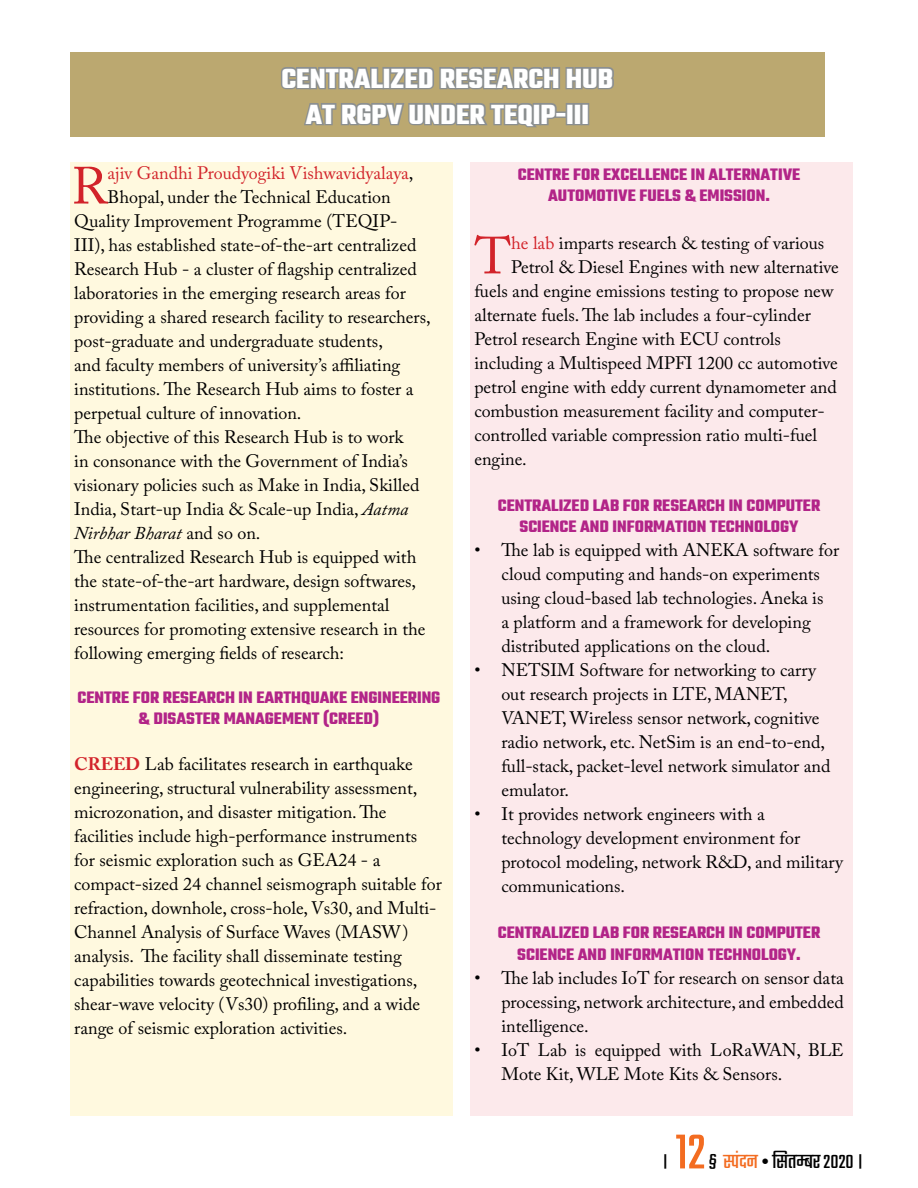
<style>
.page{position:relative;width:918px;height:1188px;background:#fff}
.page>*{position:absolute;margin:0;border:0;box-sizing:border-box;transform-origin:0 0}
.t1{font:54px "Teko";color:#f36c21}
.t2{font:51.75px "Adobe Caslon Pro";color:#d2232a}
.t3{font:700 30px/36px "Teko";color:#fff}
.t4{font:21px "Teko";color:#000}
.t5{font:18px/24px "Adobe Caslon Pro";color:#000}
.t6{font:700 18px/21.6px "Teko";color:#b22488;text-align:center}
.t7{font:18px "Adobe Caslon Pro";color:#d2232a}
.t8{font:italic 18px "Adobe Caslon Pro";color:#000}
.s1{color:#000}
.s2{font-style:italic}
.s3{font-style:normal}
.s4{font-weight:700;color:#d2232a}
.s5{color:#d2232a}
.s6{color:#f36c21}
</style>
<div class="page">
<div style="left:70px;top:162px;width:382px;height:954px;background:#fff9df"></div>
<div style="left:470px;top:162px;width:382px;height:954px;background:#fce9eb"></div>
<div style="left:70px;top:52px;width:755px;height:85px;background:#bba870"></div>
<svg style="left:281px;top:67px;width:333px;height:23px"></svg>
<svg style="left:304px;top:103px;width:253px;height:25px"></svg>
<div style="left:555px;top:111px;width:12px;height:7px;border:3px solid #8b8f90"></div>
<div style="left:566px;top:103px;width:8px;height:22px;border:3px solid #8b8f90"></div>
<div style="left:573px;top:103px;width:9px;height:22px;border:3px solid #8b8f90"></div>
<div style="left:581px;top:103px;width:8px;height:22px;border:3px solid #8b8f90"></div>
<h3 class="t3" style="left:306px;top:62px;width:309px;text-indent:-24px">CENTRALIZED RESEARCH HUB<br>AT RGPV</h3>
<h3 class="t3" style="left:409px;top:98px;width:97px">UNDER TEQIP</h3>
<h3 class="t3" style="left:556px;top:98px;width:19px">-III</h3>
<h2 class="t2" style="left:72px;top:155px;width:38px">R</h2>
<p class="t7" style="left:108px;top:163px;width:307px">ajiv Gandhi Proudyogiki Vishwavidyalaya<span class="s1">,</span></p>
<p class="t5" style="left:108px;top:185px;width:285px">Bhopal, under the Technical Education</p>
<p class="t5" style="left:74px;top:209px;width:325px">Quality Improvement Programme (TEQIP-</p>
<p class="t5" style="left:74px;top:233px;width:344px">III), has established state-of-the-art centralized</p>
<p class="t5" style="left:74px;top:257px;width:344px">Research Hub - a cluster of flagship centralized</p>
<p class="t5" style="left:74px;top:281px;width:333px">laboratories in the emerging research areas for</p>
<p class="t5" style="left:74px;top:305px;width:358px">providing a shared research facility to researchers,</p>
<p class="t5" style="left:74px;top:329px;width:310px">post-graduate and undergraduate students,</p>
<p class="t5" style="left:74px;top:353px;width:328px">and faculty members of university’s affiliating</p>
<p class="t5" style="left:74px;top:377px;width:341px">institutions. The Research Hub aims to foster a</p>
<p class="t5" style="left:74px;top:401px;width:229px">perpetual culture of innovation.</p>
<p class="t5" style="left:74px;top:425px;width:331px">The objective of this Research Hub is to work</p>
<p class="t5" style="left:74px;top:449px;width:335px">in consonance with the Government of India’s</p>
<p class="t5" style="left:74px;top:473px;width:347px">visionary policies such as Make in India, Skilled</p>
<p class="t5" style="left:74px;top:497px;width:336px">India, Start-up India &amp; Scale-up India, <span class="s2">Aatma</span></p>
<p class="t8" style="left:74px;top:523px;width:188px">Nirbhar Bharat <span class="s3">and so on.</span></p>
<p class="t5" style="left:74px;top:545px;width:344px">The centralized Research Hub is equipped with</p>
<p class="t5" style="left:74px;top:569px;width:343px">the state-of-the-art hardware, design softwares,</p>
<p class="t5" style="left:74px;top:593px;width:317px">instrumentation facilities, and supplemental</p>
<p class="t5" style="left:74px;top:617px;width:353px">resources for promoting extensive research in the</p>
<p class="t5" style="left:74px;top:641px;width:271px">following emerging fields of research:</p>
<p class="t6" style="left:78px;top:687px;width:364px">CENTRE FOR RESEARCH IN EARTHQUAKE ENGINEERING &amp; DISASTER MANAGEMENT (CREED)</p>
<p class="t5" style="left:74px;top:752px;width:369px"><span class="s4">CREED</span> Lab facilitates research in earthquake engineering, structural vulnerability assessment, microzonation, and disaster mitigation. The facilities include high-performance instruments for seismic exploration such as GEA24 - a compact-sized 24 channel seismograph suitable for refraction, downhole, cross-hole, Vs30, and Multi-Channel Analysis of Surface Waves (MASW) analysis. The facility shall disseminate testing capabilities towards geotechnical investigations, shear-wave velocity (Vs30) profiling, and a wide range of seismic exploration activities.</p>
<p class="t6" style="left:518px;top:164px;width:284px">CENTRE FOR EXCELLENCE IN ALTERNATIVE<br>AUTOMOTIVE FUELS &amp; EMISSION.</p>
<h2 class="t2" style="left:475px;top:225px;width:38px">T</h2>
<p class="t5" style="left:511px;top:231px;width:315px"><span class="s5">he lab</span> imparts research &amp; testing of various</p>
<p class="t5" style="left:511px;top:255px;width:329px">Petrol &amp; Diesel Engines with new alternative</p>
<p class="t5" style="left:474px;top:279px;width:361px">fuels and engine emissions testing to propose new</p>
<p class="t5" style="left:474px;top:303px;width:338px">alternate fuels. The lab includes a four-cylinder</p>
<p class="t5" style="left:474px;top:327px;width:308px">Petrol research Engine with ECU controls</p>
<p class="t5" style="left:474px;top:351px;width:365px">including a Multispeed MPFI 1200 cc automotive</p>
<p class="t5" style="left:474px;top:375px;width:364px">petrol engine with eddy current dynamometer and</p>
<p class="t5" style="left:474px;top:399px;width:352px">combustion measurement facility and computer-</p>
<p class="t5" style="left:474px;top:423px;width:344px">controlled variable compression ratio multi-fuel</p>
<p class="t5" style="left:474px;top:447px;width:54px">engine.</p>
<p class="t6" style="left:498px;top:495px;width:324px">CENTRALIZED LAB FOR RESEARCH IN COMPUTER<br>SCIENCE AND INFORMATION TECHNOLOGY</p>
<p class="t5" style="left:501px;top:538px;width:339px;text-indent:-27px">• The lab is equipped with ANEKA software for cloud computing and hands-on experiments using cloud-based lab technologies. Aneka is<br>a platform and a framework for developing distributed applications on the cloud.</p>
<p class="t5" style="left:501px;top:658px;width:331px;text-indent:-27px">• NETSIM Software for networking to carry out research projects in LTE, MANET, VANET, Wireless sensor network, cognitive radio network, etc. NetSim is an end-to-end, full-stack, packet-level network simulator and emulator.</p>
<p class="t5" style="left:501px;top:802px;width:343px;text-indent:-27px">• It provides network engineers with a technology development environment for protocol modeling, network R&amp;D, and military communications.</p>
<p class="t6" style="left:498px;top:922px;width:324px">CENTRALIZED LAB FOR RESEARCH IN COMPUTER<br>SCIENCE AND INFORMATION TECHNOLOGY.</p>
<p class="t5" style="left:501px;top:965px;width:344px;text-align:justify;text-indent:-27px">• The lab includes IoT for research on sensor data processing, network architecture, and embedded intelligence.</p>
<p class="t5" style="left:501px;top:1037px;width:344px;text-indent:-27px">• IoT Lab is equipped with LoRaWAN, BLE<br>Mote Kit, WLE Mote Kits &amp; Sensors.</p>
<p class="t4" style="left:662px;top:1150px;width:9px">।</p>
<h1 class="t1" style="left:675px;top:1122px;width:32px">12</h1>
<p class="t4" style="left:709px;top:1150px;width:157px">§ <span class="s6">स्पंदन</span> • सितम्बर 2020 ।</p>
</div>
